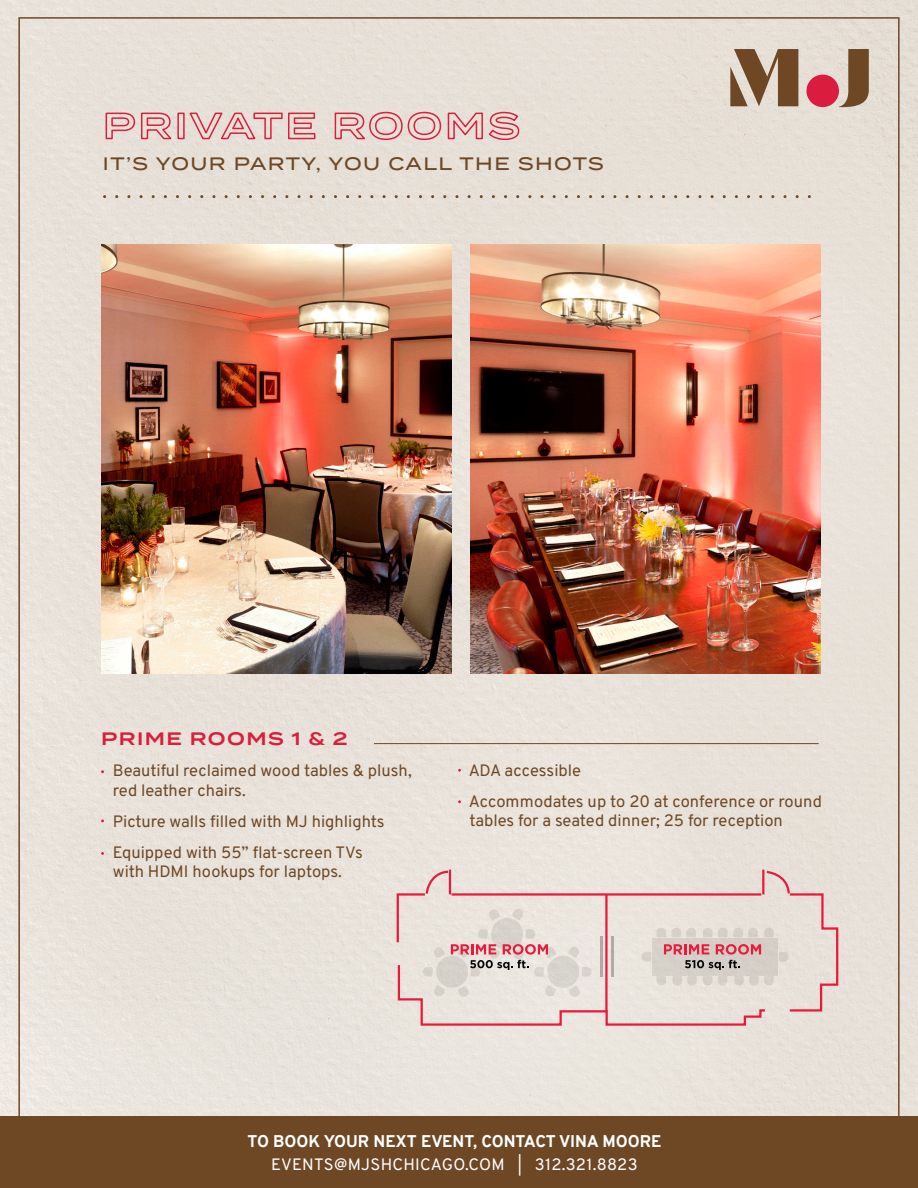
<style>
.page{position:relative;width:918px;height:1188px;background:#fff}
.page>*{position:absolute;margin:0;border:0;box-sizing:border-box;transform-origin:0 0}
.t1{font:500 18px "Termina";letter-spacing:.08em;color:#6e4825}
.t2{font:600 18px "Termina";letter-spacing:.08em;color:#da1f3d}
.t3{font:16.5px/31.2px "Overpass";color:#6e4825}
.t4{font:800 16.5px/22.8px "Overpass";color:#fff;text-align:center}
.s1{font-weight:400}
.s2{font-weight:400;font-size:15px}
</style>
<div class="page">
<div style="left:0;top:0;width:918px;height:1116px;background:#e8e1d9"></div>
<div style="left:0;top:1116px;width:918px;height:72px;background:#6e4825"></div>
<svg style="left:839px;top:49px;width:30px;height:59px;background:#977b61"></svg>
<div style="left:806px;top:75px;width:33px;height:32px;background:#da1d3e;border-radius:50%"></div>
<svg style="left:730px;top:49px;width:68px;height:57px;background:#987d63"></svg>
<svg style="left:105px;top:112px;width:68px;height:29px;background:#e3b2b2"></svg>
<div style="left:177px;top:113px;width:8px;height:26px;border:2px solid #da1f3d"></div>
<svg style="left:188px;top:111px;width:128px;height:30px;background:#e3b7b6"></svg>
<svg style="left:334px;top:111px;width:186px;height:30px;background:#e3b4b4"></svg>
<svg style="left:105px;top:195px;width:714px;height:3px;background:#d0c3b5"></svg>
<img style="left:101px;top:244px;width:350px;height:430px">
<img style="left:470px;top:244px;width:350px;height:430px">
<svg style="left:396px;top:869px;width:443px;height:158px;background:#e5d4ce"></svg>
<hr style="left:374px;top:743px;width:445px;height:1px;background:#6e4825">
<p class="t1" style="left:103px;top:150px;width:502px">IT’S YOUR PARTY, YOU CALL THE SHOTS</p>
<p class="t2" style="left:101px;top:726px;width:248px">PRIME ROOMS 1 &amp; 2</p>
<p class="t3" style="left:113px;top:760px;width:301px;line-height:19.2px">Beautiful reclaimed wood tables &amp; plush, red leather chairs.</p>
<p class="t3" style="left:113px;top:805px;width:273px">Picture walls filled with MJ highlights<br>Equipped with 55” flat-screen TVs</p>
<p class="t3" style="left:113px;top:855px;width:231px">with HDMI hookups for laptops.</p>
<p class="t3" style="left:469px;top:754px;width:355px">ADA accessible<br>Accommodates up to 20 at conference or round</p>
<p class="t3" style="left:469px;top:804px;width:315px">tables for a seated dinner; 25 for reception</p>
<p class="t4" style="left:248px;top:1130px;width:415px">TO BOOK YOUR NEXT EVENT, CONTACT VINA MOORE<br><span class="s1">EVENTS@MJSHCHICAGO.COM</span> <span class="s2">|</span> <span class="s1">312.321.8823</span></p>
</div>
